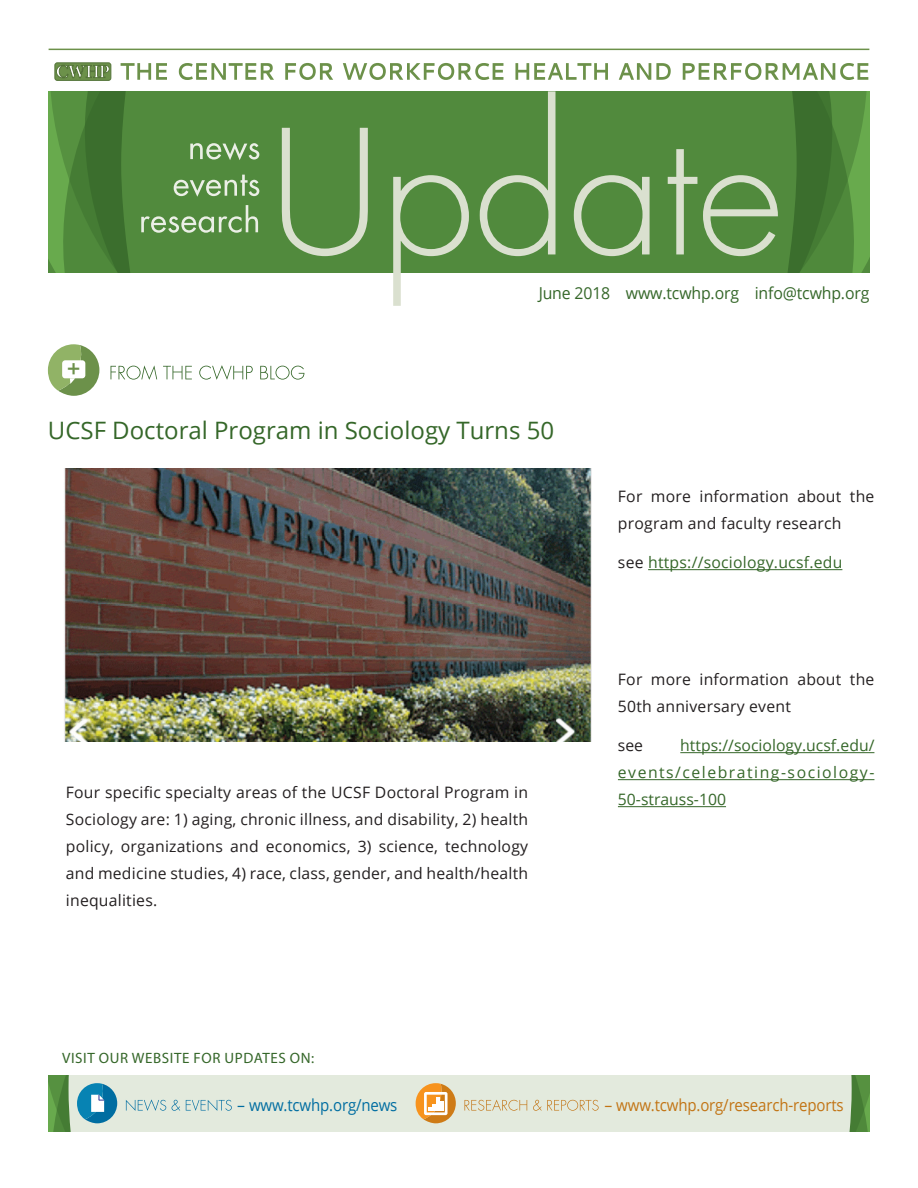
<style>
.page{position:relative;width:918px;height:1188px;background:#fff}
.page>*{position:absolute;margin:0;border:0;box-sizing:border-box;transform-origin:0 0}
.Headline_Green{font:24px "Open Sans";color:#356729}
.t1{font:800 20.7px "Avenir LT Std";color:#6c914a}
.t2{font:16.5px "Open Sans";letter-spacing:-.01em;color:#356729;scale:.96 1}
.t3{font:16.5px "Open Sans";letter-spacing:-.01em;color:#c27414;scale:.96 1}
.t4{font:16.5px "Open Sans";letter-spacing:-.01em;color:#006da1;scale:.96 1}
.Body{font:15.75px/27px "Open Sans";letter-spacing:.015em;color:#231f20}
.Body-2{font:15.75px/27px "Open Sans";letter-spacing:.015em;color:#356729;text-align:justify}
.t5{font:15px "Myriad Pro";letter-spacing:.04em;color:#356729}
.s1{color:#231f20}
</style>
<div class="page">
<svg style="left:797px;top:91px;width:72px;height:182px;background:#4b8438"></svg>
<svg style="left:778px;top:91px;width:19px;height:182px;background:#4d853a"></svg>
<hr style="left:49px;top:49px;width:820px;height:1px;background:#6c914a">
<svg style="left:121px;top:63px;width:747px;height:17px"></svg>
<svg style="left:49px;top:91px;width:233px;height:182px;background:#558b42"></svg>
<svg style="left:282px;top:91px;width:496px;height:215px;fill:#518a3d"></svg>
<div style="left:55px;top:63px;width:56px;height:17px;background:#6c914a;border-radius:2px"></div>
<div style="left:55px;top:63px;width:56px;height:18px;border:1px solid #547439;border-radius:2px"></div>
<svg style="left:56px;top:65px;width:53px;height:13px"></svg>
<svg style="left:852px;top:1075px;width:17px;height:57px"></svg>
<div style="left:279px;top:1075px;width:573px;height:57px;background:#e3eadd"></div>
<svg style="left:49px;top:1075px;width:230px;height:57px;background:#c1d6ca"></svg>
<svg style="left:416px;top:1083px;width:40px;height:40px"></svg>
<svg style="left:464px;top:1100px;width:135px;height:11px"></svg>
<svg style="left:48px;top:344px;width:51px;height:52px"></svg>
<svg style="left:111px;top:365px;width:193px;height:15px"></svg>
<img style="left:64px;top:469px;width:528px;height:272px">
<hr style="left:648px;top:569px;width:194px;height:1px;background:#356729">
<hr style="left:680px;top:752px;width:194px;height:1px;background:#356729">
<hr style="left:618px;top:779px;width:256px;height:1px;background:#356729">
<hr style="left:618px;top:806px;width:108px;height:1px;background:#356729">
<p class="t1" style="left:67px;top:356px;width:15px">+</p>
<p class="t2" style="left:539px;top:281px;width:346px">June 2018 www.tcwhp.org info@tcwhp.org</p>
<p class="Headline_Green" style="left:48px;top:414px;width:508px">UCSF Doctoral Program in Sociology Turns 50</p>
<p class="Body" style="left:66px;top:779px;width:464px;text-align:justify">Four specific specialty areas of the UCSF Doctoral Program in Sociology are: 1) aging, chronic illness, and disability, 2) health policy, organizations and economics, 3) science, technology and medicine studies, 4) race, class, gender, and health/health inequalities.</p>
<p class="Body" style="left:618px;top:483px;width:258px">For more information about the program and faculty research</p>
<p class="Body-2" style="left:618px;top:549px;width:226px"><span class="s1">see</span> https://sociology.ucsf.edu</p>
<p class="Body" style="left:618px;top:666px;width:258px">For more information about the<br>50th anniversary event</p>
<p class="Body" style="left:618px;top:732px;width:27px">see</p>
<p class="Body-2" style="left:618px;top:732px;width:258px;text-indent:62px">https://sociology.ucsf.edu/ events/celebrating-sociology-50-strauss-100</p>
<p class="t5" style="left:62px;top:1048px;width:254px">VISIT OUR WEBSITE FOR UPDATES ON:</p>
<p class="t4" style="left:237px;top:1093px;width:168px">– www.tcwhp.org/news</p>
<p class="t3" style="left:605px;top:1093px;width:251px">– www.tcwhp.org/research-reports</p>
</div>
